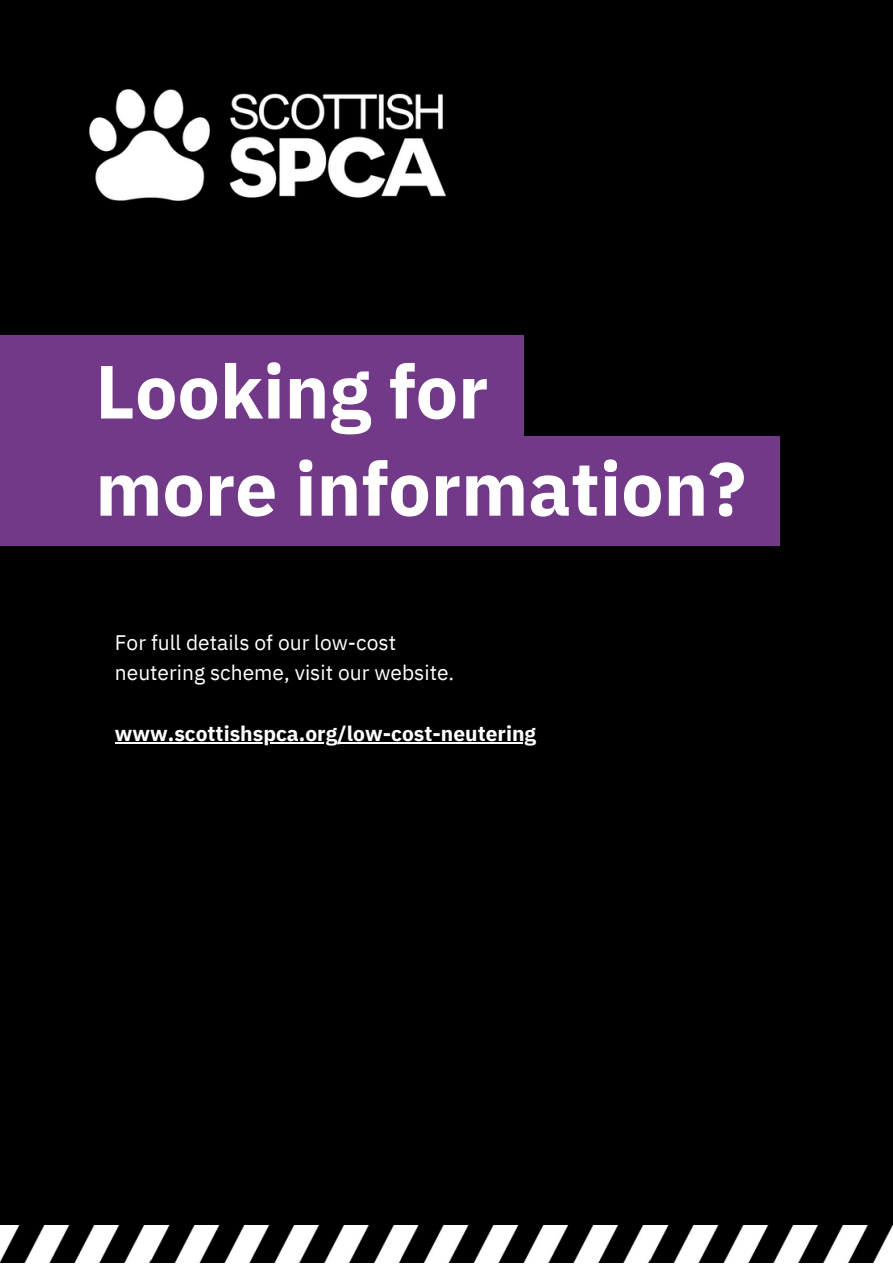
<style>
.page{position:relative;width:893px;height:1264px;background:#fff}
.page>*{position:absolute;margin:0;border:0;box-sizing:border-box;transform-origin:0 0}
.t1{font:700 75px "IBM Plex Sans";color:#fff}
.t2{font:21px/29.2px "IBM Plex Sans";color:#fff}
.t3{font:700 21px "IBM Plex Sans";color:#fff}
</style>
<div class="page">
<div style="left:0;top:0;width:892px;height:1262px;background:#000"></div>
<img style="left:649px;top:1225px;width:243px;height:37px">
<img style="left:400px;top:1225px;width:249px;height:37px">
<img style="left:0;top:1225px;width:400px;height:37px">
<img style="left:89px;top:89px;width:357px;height:111px">
<div style="left:0;top:436px;width:780px;height:110px;background:#723988"></div>
<div style="left:0;top:335px;width:523px;height:153px;background:#723988"></div>
<hr style="left:115px;top:742px;width:421px;height:1px;background:#fff">
<p class="t1" style="left:95px;top:341px;width:394px">Looking for</p>
<p class="t1" style="left:95px;top:439px;width:652px">more information?</p>
<p class="t2" style="left:115px;top:628px;width:341px">For full details of our low-cost neutering scheme, visit our website.</p>
<p class="t3" style="left:115px;top:719px;width:423px">www.scottishspca.org/low-cost-neutering</p>
</div>
